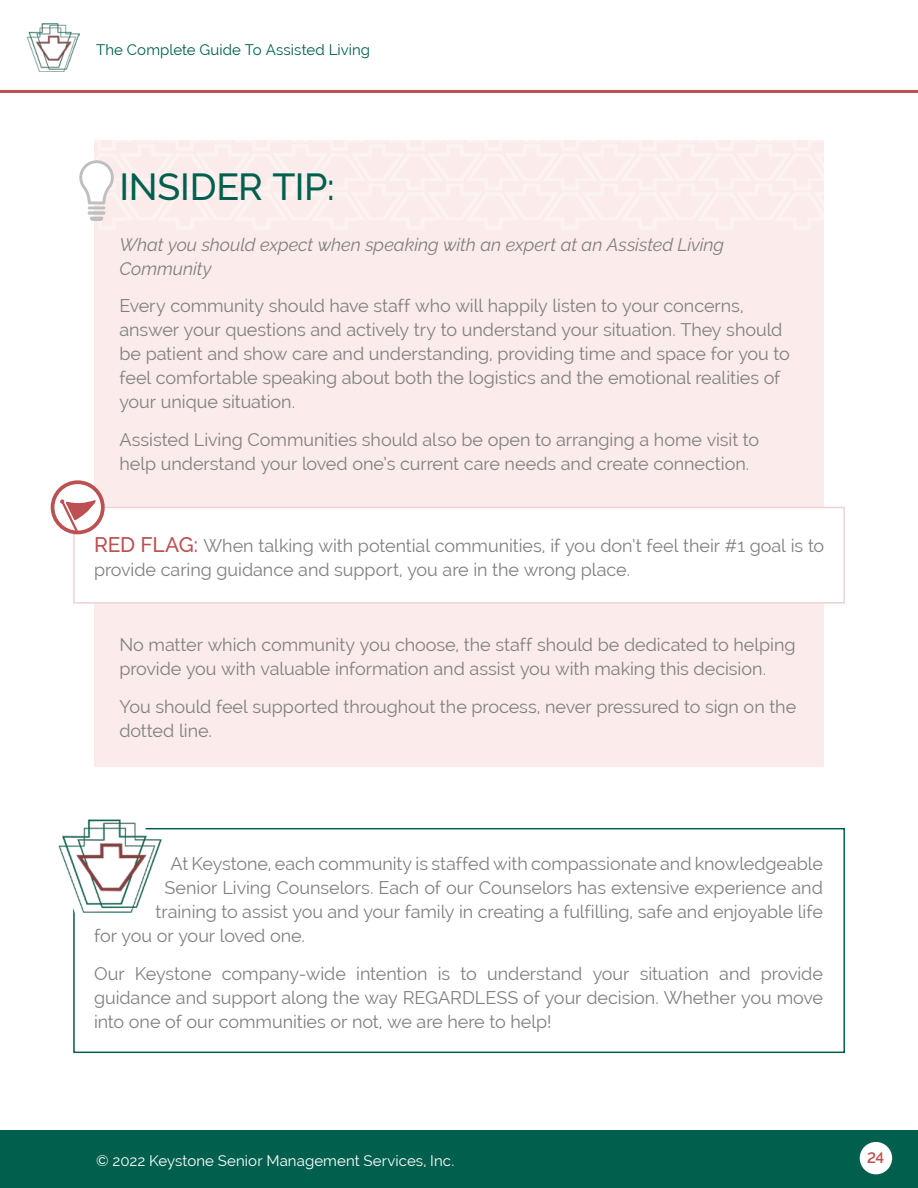
<style>
.page{position:relative;width:918px;height:1188px;background:#fff}
.page>*{position:absolute;margin:0;border:0;box-sizing:border-box;transform-origin:0 0}
.t1{font:500 37.5px "Raleway";letter-spacing:-.005em;color:#00604d}
.t2{font:18px/24px "Raleway";letter-spacing:-.005em;color:#808080}
.t3{font:italic 18px/24px "Raleway";color:#808080}
.t4{font:15px "Raleway";letter-spacing:.005em;color:#fff}
.t5{font:15px "Raleway";letter-spacing:.005em;color:#00604d}
.t6{font:600 15px "Raleway";color:#bd5050}
.s1{font-weight:500;font-size:21px;color:#bd5050}
</style>
<div class="page">
<div style="left:94px;top:140px;width:730px;height:627px;background:#fbebeb"></div>
<div style="left:73px;top:507px;width:772px;height:97px;background:#fff;border:2px solid #eed3d3"></div>
<svg style="left:79px;top:160px;width:35px;height:61px"></svg>
<svg style="left:53px;top:482px;width:50px;height:50px"></svg>
<div style="left:51px;top:480px;width:54px;height:54px;border:4px solid #bd5050;border-radius:50%"></div>
<svg style="left:60px;top:499px;width:36px;height:34px"></svg>
<div style="left:73px;top:828px;width:772px;height:225px;border:2px solid #00604d"></div>
<svg style="left:73px;top:828px;width:97px;height:92px"></svg>
<img style="left:58px;top:819px;width:104px;height:93px">
<img style="left:26px;top:24px;width:53px;height:47px">
<div style="left:0;top:1131px;width:918px;height:57px;background:#00604d"></div>
<div style="left:860px;top:1142px;width:32px;height:32px;background:#fff;border-radius:50%"></div>
<hr style="left:0;top:90px;width:918px;height:3px;background:#bd5050">
<p class="t5" style="left:96px;top:41px;width:276px">The Complete Guide To Assisted Living</p>
<h1 class="t1" style="left:119px;top:165px;width:217px">INSIDER TIP:</h1>
<p class="t3" style="left:119px;top:232px;width:606px">What you should expect when speaking with an expert at an Assisted Living<br>Community</p>
<p class="t2" style="left:119px;top:294px;width:672px">Every community should have staff who will happily listen to your concerns, answer your questions and actively try to understand your situation. They should be patient and show care and understanding, providing time and space for you to feel comfortable speaking about both the logistics and the emotional realities of your unique situation.</p>
<p class="t2" style="left:119px;top:427px;width:641px">Assisted Living Communities should also be open to arranging a home visit to help understand your loved one’s current care needs and create connection.</p>
<p class="t2" style="left:94px;top:533px;width:732px"><span class="s1">RED FLAG:</span> When talking with potential communities, if you don’t feel their #1 goal is to provide caring guidance and support, you are in the wrong place.</p>
<p class="t2" style="left:119px;top:633px;width:678px">No matter which community you choose, the staff should be dedicated to helping provide you with valuable information and assist you with making this decision.</p>
<p class="t2" style="left:119px;top:694px;width:678px">You should feel supported throughout the process, never pressured to sign on the dotted line.</p>
<p class="t2" style="left:171px;top:852px;width:654px">At Keystone, each community is staffed with compassionate and knowledgeable</p>
<p class="t2" style="left:165px;top:876px;width:660px">Senior Living Counselors. Each of our Counselors has extensive experience and</p>
<p class="t2" style="left:156px;top:900px;width:669px">training to assist you and your family in creating a fulfilling, safe and enjoyable life</p>
<p class="t2" style="left:94px;top:924px;width:213px">for you or your loved one.</p>
<p class="t2" style="left:94px;top:961px;width:730px;text-align:justify">Our Keystone company-wide intention is to understand your situation and provide guidance and support along the way REGARDLESS of your decision. Whether you move into one of our communities or not, we are here to help!</p>
<p class="t4" style="left:96px;top:1152px;width:360px">© 2022 Keystone Senior Management Services, Inc.</p>
<p class="t6" style="left:867px;top:1150px;width:19px">24</p>
</div>
